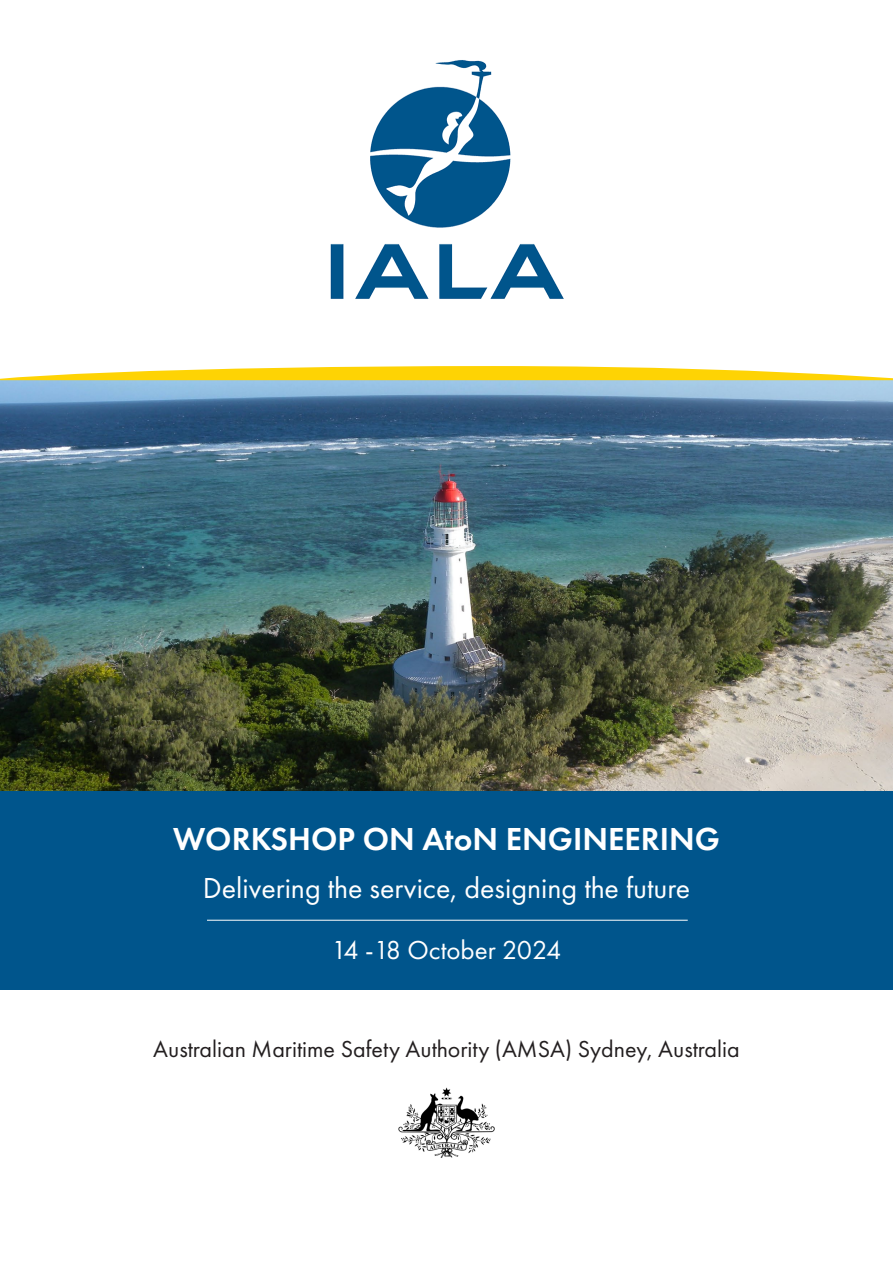
<style>
.page{position:relative;width:893px;height:1263px;background:#fff}
.page>*{position:absolute;margin:0;border:0;box-sizing:border-box;transform-origin:0 0}
.t1{font:600 33px "Futura PT";color:#fff}
.t2{font:30px "Futura PT";color:#fff}
.t3{font:27px "Futura PT";color:#fff}
.t4{font:24px "Futura PT";color:#231f20}
</style>
<div class="page">
<img style="left:330px;top:60px;width:234px;height:239px">
<svg style="left:0;top:366px;width:893px;height:14px"></svg>
<img style="left:0;top:380px;width:893px;height:411px">
<img style="left:398px;top:1087px;width:97px;height:71px">
<div style="left:0;top:791px;width:893px;height:199px;background:#00558c"></div>
<hr style="left:207px;top:920px;width:481px;height:1px;background:#fff">
<p class="t1" style="left:173px;top:818px;width:548px">WORKSHOP ON AtoN ENGINEERING</p>
<p class="t2" style="left:203px;top:870px;width:489px">Delivering the service, designing the future</p>
<p class="t3" style="left:332px;top:934px;width:231px">14 -18 October 2024</p>
<p class="t4" style="left:153px;top:1035px;width:588px">Australian Maritime Safety Authority (AMSA) Sydney, Australia</p>
</div>
